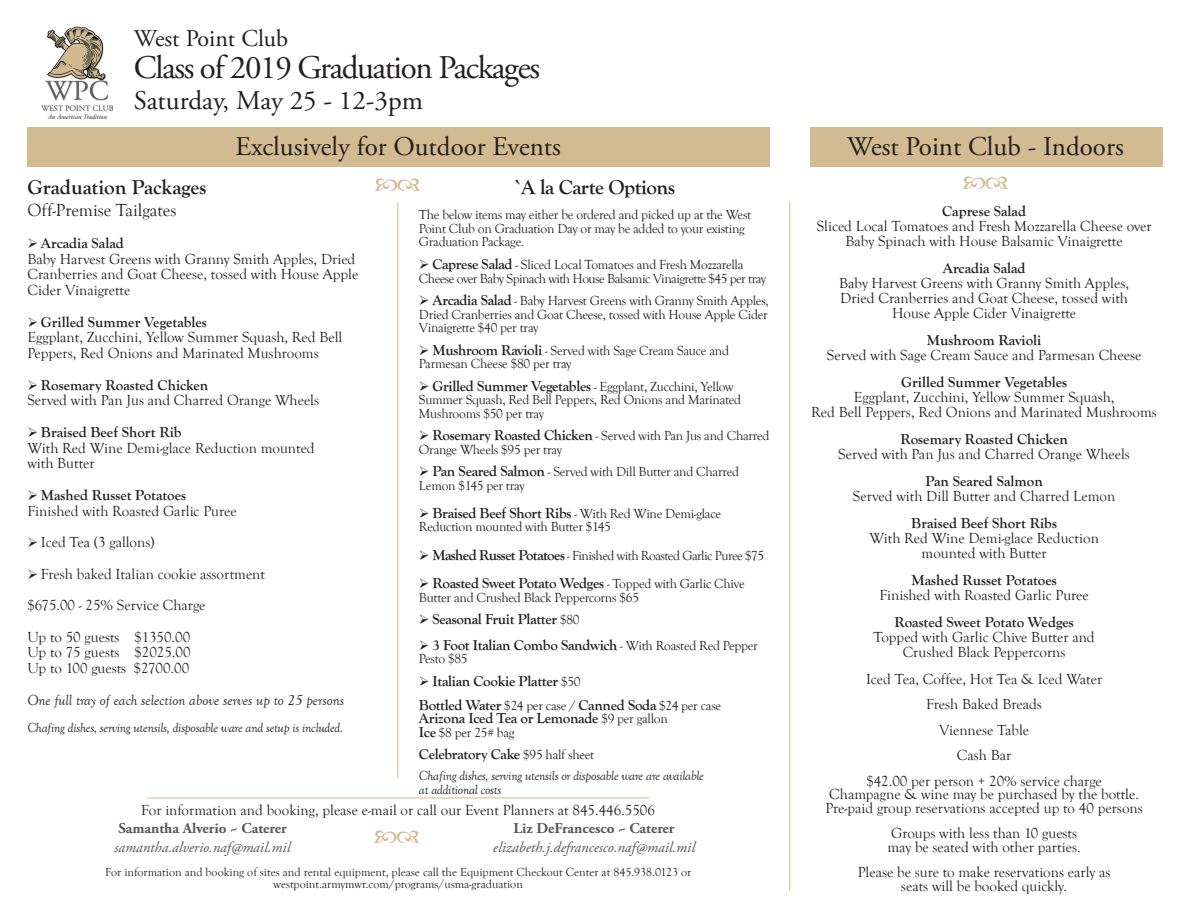
<style>
.page{position:relative;width:1188px;height:918px;background:#fff}
.page>*{position:absolute;margin:0;border:0;box-sizing:border-box;transform-origin:0 0}
.t1{font:33px "Adobe Garamond Pro";letter-spacing:-.04em;color:#231f20}
.t2{font:27px "Adobe Garamond Pro";color:#231f20}
.t3{font:24px "Adobe Garamond Pro";color:#231f20}
.t4{font:700 21px "Goudy Old Style T";color:#231f20}
.t5{font:700 21px "Goudy Old Style T";letter-spacing:-.02em;color:#231f20}
.t6{font:18px "Goudy Old Style T";color:#231f20}
.t7{font:15px/15px "Goudy Old Style T";color:#231f20;text-align:center}
.t8{font:700 15px/24px "Goudy Old Style T";letter-spacing:-.02em;color:#231f20}
.t9{font:italic 15px/19.5px "Adobe Garamond Pro";color:#57585a;text-align:center}
.t10{font:italic 15px "Goudy Old Style T";color:#231f20}
.t11{font:13.5px/13.5px "Goudy Old Style T";letter-spacing:-.02em;color:#231f20}
.t12{font:13.5px/13.5px "Goudy Old Style T";letter-spacing:-.04em;color:#231f20}
.t13{font:italic 13.5px/13.5px "Goudy Old Style T";letter-spacing:-.02em;color:#231f20}
.t14{font:12px/12px "Goudy Old Style T";color:#231f20;text-align:center}
.s1{font-weight:700}
.s2{font-family:"Adobe Garamond Pro"}
.s3{font-weight:700;font-size:15px}
.s4{font-weight:400;font-size:13.5px}
.s5{font-weight:700;font-style:normal}
</style>
<div class="page">
<div style="left:810px;top:128px;width:352px;height:39px;background:#d2ba91"></div>
<div style="left:27px;top:127px;width:743px;height:39px;background:#d2ba91"></div>
<img style="left:42px;top:26px;width:71px;height:93px">
<hr style="left:789px;top:202px;width:1px;height:689px;background:#d2ba91">
<hr style="left:398px;top:202px;width:1px;height:577px;background:#d2ba91">
<hr style="left:147px;top:798px;width:502px;height:1px;background:#d2ba91">
<p class="t3" style="left:134px;top:24px;width:156px">West Point Club</p>
<p class="t1" style="left:134px;top:48px;width:408px">Class of 2019 Graduation Packages</p>
<p class="t2" style="left:134px;top:85px;width:291px">Saturday, May 25 - 12-3pm</p>
<p class="t2" style="left:236px;top:130px;width:327px">Exclusively for Outdoor Events</p>
<p class="t4" style="left:27px;top:175px;width:181px">Graduation Packages</p>
<p class="t6" style="left:27px;top:201px;width:151px">Off-Premise Tailgates</p>
<p class="t7" style="left:27px;top:236px;width:332px;line-height:15.8px;text-align:left">➢ <span class="s1">Arcadia Salad<br></span>Baby Harvest Greens with Granny Smith Apples, Dried Cranberries and Goat Cheese, tossed with House Apple Cider Vinaigrette</p>
<p class="t7" style="left:27px;top:314px;width:317px;line-height:15.8px;text-align:left">➢ <span class="s1">Grilled Summer Vegetables<br></span>Eggplant, Zucchini, Yellow Summer Squash, Red Bell<br>Peppers, Red Onions and Marinated Mushrooms</p>
<p class="t7" style="left:27px;top:377px;width:293px;line-height:15.8px;text-align:left">➢ <span class="s1">Rosemary Roasted Chicken<br></span>Served with Pan Jus and Charred Orange Wheels</p>
<p class="t7" style="left:27px;top:425px;width:289px;line-height:15.8px;text-align:left">➢ <span class="s1">Braised Beef Short Rib<br></span>With Red Wine Demi-glace Reduction mounted with Butter</p>
<p class="t7" style="left:27px;top:488px;width:211px;line-height:15.8px;text-align:left">➢ <span class="s1">Mashed Russet Potatoes<br></span>Finished with Roasted Garlic Puree</p>
<p class="t7" style="left:27px;top:535px;width:129px">➢ Iced Tea (3 gallons)</p>
<p class="t7" style="left:27px;top:558px;width:239px;line-height:31.5px;text-align:left">➢ Fresh baked Italian cookie assortment $675.00 - 25% Service Charge<br>Up to 50 guests $1350.00</p>
<p class="t7" style="left:27px;top:645px;width:165px;line-height:15.8px;text-align:left">Up to 75 guests $2025.00<br>Up to 100 guests $2700.00</p>
<p class="t10" style="left:27px;top:692px;width:318px">One full tray of each selection above serves up to 25 persons</p>
<p class="t13" style="left:27px;top:722px;width:317px">Chafing dishes, serving utensils, disposable ware and setup is included.</p>
<p class="t5" style="left:514px;top:175px;width:163px"><span class="s2">`</span>A la Carte Options</p>
<p class="t11" style="left:419px;top:208px;width:334px">The below items may either be ordered and picked up at the West<br>Point Club on Graduation Day or may be added to your existing<br>Graduation Package.</p>
<p class="t12" style="left:419px;top:258px;width:349px">➢ <span class="s3">Caprese Salad</span> - Sliced Local Tomatoes and Fresh Mozzarella<br>Cheese over Baby Spinach with House Balsamic Vinaigrette $45 per tray</p>
<p class="t11" style="left:419px;top:294px;width:352px;text-align:justify">➢ <span class="s3">Arcadia Salad</span> - Baby Harvest Greens with Granny Smith Apples, Dried Cranberries and Goat Cheese, tossed with House Apple Cider Vinaigrette $40 per tray</p>
<p class="t11" style="left:419px;top:344px;width:312px">➢ <span class="s3">Mushroom Ravioli</span> - Served with Sage Cream Sauce and<br>Parmesan Cheese $80 per tray</p>
<p class="t11" style="left:419px;top:380px;width:324px">➢ <span class="s3">Grilled Summer Vegetables</span> - Eggplant, Zucchini, Yellow<br>Summer Squash, Red Bell Peppers, Red Onions and Marinated<br>Mushrooms $50 per tray</p>
<p class="t11" style="left:419px;top:429px;width:352px">➢ <span class="s3">Rosemary Roasted Chicken</span> - Served with Pan Jus and Charred<br>Orange Wheels $95 per tray</p>
<p class="t11" style="left:419px;top:465px;width:322px">➢ <span class="s3">Pan Seared Salmon</span> - Served with Dill Butter and Charred<br>Lemon $145 per tray</p>
<p class="t11" style="left:419px;top:507px;width:304px">➢ <span class="s3">Braised Beef Short Ribs</span> - With Red Wine Demi-glace<br>Reduction mounted with Butter $145</p>
<p class="t12" style="left:419px;top:549px;width:347px">➢ <span class="s3">Mashed Russet Potatoes</span> - Finished with Roasted Garlic Puree $75</p>
<p class="t8" style="left:419px;top:571px;width:327px">➢ Roasted Sweet Potato Wedges <span class="s4">- Topped with Garlic Chive</span></p>
<p class="t11" style="left:419px;top:591px;width:222px">Butter and Crushed Black Peppercorns $65</p>
<p class="t8" style="left:419px;top:607px;width:162px">➢ Seasonal Fruit Platter <span class="s4">$80</span></p>
<p class="t8" style="left:419px;top:633px;width:340px">➢ 3 Foot Italian Combo Sandwich <span class="s4">- With Roasted Red Pepper</span></p>
<p class="t11" style="left:419px;top:652px;width:50px">Pesto $85</p>
<p class="t8" style="left:419px;top:669px;width:304px">➢ Italian Cookie Platter <span class="s4">$50<br></span>Bottled Water <span class="s4">$24 per case /</span> Canned Soda <span class="s4">$24 per case</span></p>
<p class="t8" style="left:419px;top:706px;width:251px">Arizona Iced Tea or Lemonade <span class="s4">$9 per gallon</span></p>
<p class="t11" style="left:419px;top:726px;width:97px"><span class="s3">Ice</span> $8 per 25# bag</p>
<p class="t8" style="left:419px;top:742px;width:177px">Celebratory Cake <span class="s4">$95 half sheet</span></p>
<p class="t13" style="left:419px;top:769px;width:287px">Chafing dishes, serving utensils or disposable ware are available at additional costs</p>
<p class="t7" style="left:141px;top:803px;width:515px">For information and booking, please e-mail or call our Event Planners at 845.446.5506</p>
<p class="t9" style="left:115px;top:818px;width:177px;text-align:left"><span class="s5">Samantha Alverio ~ Caterer </span>samantha.alverio.naf@mail.mil</p>
<p class="t9" style="left:493px;top:818px;width:204px"><span class="s5">Liz DeFrancesco ~ Caterer </span>elizabeth.j.defrancesco.naf@mail.mil</p>
<p class="t14" style="left:105px;top:867px;width:588px">For information and booking of sites and rental equipment, please call the Equipment Checkout Center at 845.938.0123 or westpoint.armymwr.com/programs/usma-graduation</p>
<p class="t2" style="left:847px;top:131px;width:278px">West Point Club - Indoors</p>
<p class="t7" style="left:817px;top:204px;width:336px"><span class="s1">Caprese Salad<br></span>Sliced Local Tomatoes and Fresh Mozzarella Cheese over<br>Baby Spinach with House Balsamic Vinaigrette</p>
<p class="t7" style="left:839px;top:261px;width:291px"><span class="s1">Arcadia Salad<br></span>Baby Harvest Greens with Granny Smith Apples, Dried Cranberries and Goat Cheese, tossed with House Apple Cider Vinaigrette</p>
<p class="t7" style="left:827px;top:333px;width:316px"><span class="s1">Mushroom Ravioli<br></span>Served with Sage Cream Sauce and Parmesan Cheese</p>
<p class="t7" style="left:811px;top:375px;width:347px"><span class="s1">Grilled Summer Vegetables<br></span>Eggplant, Zucchini, Yellow Summer Squash,<br>Red Bell Peppers, Red Onions and Marinated Mushrooms</p>
<p class="t7" style="left:838px;top:432px;width:293px"><span class="s1">Rosemary Roasted Chicken<br></span>Served with Pan Jus and Charred Orange Wheels</p>
<p class="t7" style="left:853px;top:474px;width:264px"><span class="s1">Pan Seared Salmon<br></span>Served with Dill Butter and Charred Lemon</p>
<p class="t7" style="left:869px;top:516px;width:231px"><span class="s1">Braised Beef Short Ribs<br></span>With Red Wine Demi-glace Reduction mounted with Butter</p>
<p class="t7" style="left:879px;top:573px;width:211px"><span class="s1">Mashed Russet Potatoes<br></span>Finished with Roasted Garlic Puree</p>
<p class="t7" style="left:874px;top:615px;width:223px"><span class="s1">Roasted Sweet Potato Wedges<br></span>Topped with Garlic Chive Butter and<br>Crushed Black Peppercorns</p>
<p class="t7" style="left:866px;top:672px;width:238px">Iced Tea, Coffee, Hot Tea &amp; Iced Water</p>
<p class="t7" style="left:926px;top:697px;width:117px">Fresh Baked Breads</p>
<p class="t7" style="left:939px;top:723px;width:92px">Viennese Table</p>
<p class="t7" style="left:957px;top:748px;width:56px">Cash Bar</p>
<p class="t7" style="left:825px;top:774px;width:319px;line-height:13.5px">$42.00 per person + 20% service charge<br>Champagne &amp; wine may be purchased by the bottle.<br>Pre-paid group reservations accepted up to 40 persons</p>
<p class="t7" style="left:888px;top:827px;width:195px;line-height:13.5px;text-align:left">Groups with less than 10 guests may be seated with other parties.</p>
<p class="t7" style="left:858px;top:866px;width:254px;line-height:13.5px">Please be sure to make reservations early as seats will be booked quickly.</p>
</div>
